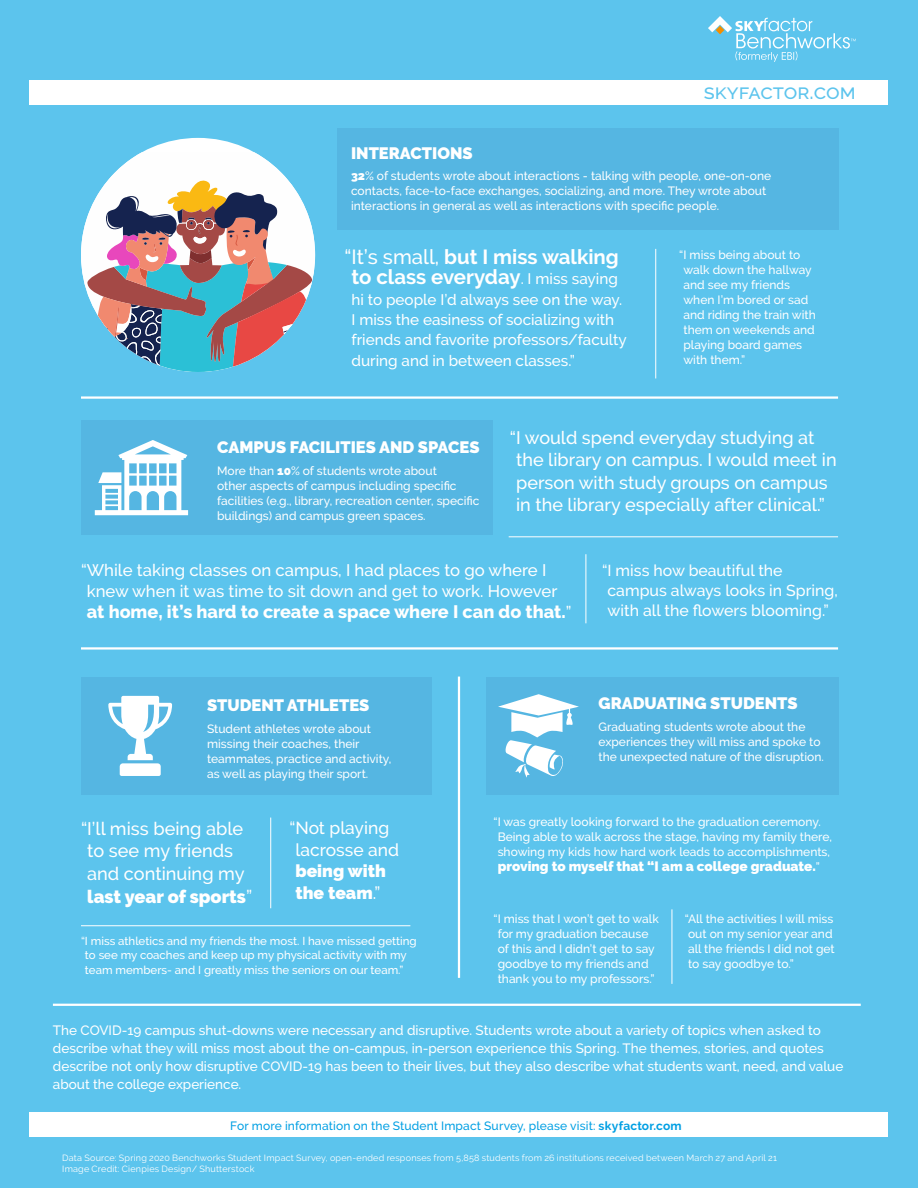
<style>
.page{position:relative;width:918px;height:1188px;background:#5cc4ed}
.page>*{position:absolute;margin:0;border:0;box-sizing:border-box;transform-origin:0 0}
.t1{font:500 21px "Raleway";color:#5cc4ed}
.t2{font:700 20.4px/20.4px "Raleway";color:#fff;text-align:center}
.t3{font:500 18.15px/22.6px "Raleway";color:#fff}
.t4{font:500 18px/22.5px "Raleway";color:#fff}
.t5{font:800 18px "Raleway";color:#fff}
.t6{font:500 17.4px/21.8px "Raleway";color:#fff;text-align:center}
.t7{font:900 17.4px/21.8px "Raleway";color:#fff}
.t8{font:500 16.65px/20.9px "Raleway";color:#fff}
.t9{font:900 16.5px "Raleway";color:#fff}
.t10{font:500 15.9px/19.8px "Raleway";color:#fff}
.t11{font:500 15.3px/20.4px "Raleway";color:#fff}
.t12{font:500 13.5px/18px "Raleway";color:#fff}
.t13{font:900 13.5px "Raleway";color:#fff}
.t14{font:500 12px/15px "Raleway";color:#fff}
.t15{font:500 12px "Raleway";letter-spacing:.015em;color:#009fe3}
.t16{font:500 11.4px/14.4px "Raleway";color:#fff}
.t17{font:9px/10.8px "Raleway";letter-spacing:.025em;color:#fff}
.s1{font-weight:800}
.s2{font-weight:500}
.s3{font-weight:500;font-size:15.3px}
.s4{font-weight:900}
.s5{font-weight:500;font-size:16.65px}
.s6{font-weight:500;font-size:12px}
.s7{font-weight:700}
</style>
<div class="page">
<div style="left:30px;top:80px;width:858px;height:25px;background:#fff"></div>
<svg style="left:708px;top:16px;width:148px;height:46px"></svg>
<div style="left:30px;top:1112px;width:858px;height:25px;background:#fff"></div>
<div style="left:81px;top:420px;width:411px;height:115px;background:#55b6e2"></div>
<div style="left:81px;top:677px;width:351px;height:118px;background:#55b6e2"></div>
<div style="left:486px;top:677px;width:352px;height:118px;background:#55b6e2"></div>
<div style="left:337px;top:128px;width:501px;height:101px;background:#55b6e2"></div>
<hr style="left:655px;top:249px;width:1px;height:129px;background:#fff">
<hr style="left:586px;top:554px;width:1px;height:69px;background:#fff">
<hr style="left:270px;top:818px;width:1px;height:90px;background:#fff">
<hr style="left:672px;top:909px;width:1px;height:75px;background:#fff">
<hr style="left:509px;top:537px;width:329px;height:1px;background:#fff">
<hr style="left:81px;top:925px;width:329px;height:1px;background:#fff">
<svg style="left:81px;top:152px;width:234px;height:140px;fill:#fefefe"></svg>
<svg style="left:87px;top:178px;width:225px;height:194px;background:#9d9ea6"></svg>
<hr style="left:81px;top:396px;width:757px;height:3px;background:#fff">
<hr style="left:81px;top:647px;width:757px;height:3px;background:#fff">
<hr style="left:53px;top:1004px;width:808px;height:2px;background:#fff">
<svg style="left:95px;top:440px;width:93px;height:75px"></svg>
<svg style="left:498px;top:694px;width:81px;height:84px"></svg>
<hr style="left:458px;top:677px;width:2px;height:301px;background:#fff">
<svg style="left:108px;top:696px;width:64px;height:80px"></svg>
<h1 class="t1" style="left:704px;top:79px;width:153px">skyfactor.com</h1>
<h3 class="t9" style="left:351px;top:143px;width:123px">INTERACTIONS</h3>
<p class="t14" style="left:351px;top:169px;width:422px"><span class="s1">32</span>% of students wrote about interactions - talking with people, one-on-one contacts, face-to-face exchanges, socializing, and more. They wrote about interactions in general as well as interactions with specific people.</p>
<h2 class="t2" style="left:345px;top:246px;width:276px"><span class="s2">“It’s small,</span> but I miss walking to class everyday<span class="s3">. I miss saying</span></h2>
<p class="t11" style="left:352px;top:289px;width:277px">hi to people I’d always see on the way.<br>I miss the easiness of socializing with friends and favorite professors/faculty during and in between classes.”</p>
<p class="t14" style="left:683px;top:247px;width:134px;text-indent:-4px">“I miss being about to walk down the hallway and see my friends when I’m bored or sad and riding the train with them on weekends and playing board games with them.”</p>
<h3 class="t9" style="left:217px;top:438px;width:264px">CAMPUS FACILITIES AND SPACES</h3>
<p class="t14" style="left:217px;top:463px;width:264px">More than <span class="s4">10</span>% of students wrote about<br>other aspects of campus including specific facilities (e.g., library, recreation center, specific buildings) and campus green spaces.</p>
<h3 class="t4" style="left:516px;top:426px;width:322px;text-indent:-6px">“I would spend everyday studying at the library on campus. I would meet in person with study groups on campus in the library especially after clinical.”</h3>
<h3 class="t8" style="left:87px;top:559px;width:472px;text-indent:-6px">“While taking classes on campus, I had places to go where I knew when it was time to sit down and get to work. However</h3>
<h3 class="t5" style="left:87px;top:601px;width:486px">at home, it’s hard to create a space where I can do that.<span class="s5">”</span></h3>
<h3 class="t10" style="left:608px;top:561px;width:232px;text-indent:-5px">“I miss how beautiful the campus always looks in Spring, with all the flowers blooming.”</h3>
<h3 class="t9" style="left:207px;top:696px;width:164px">STUDENT ATHLETES</h3>
<p class="t14" style="left:207px;top:721px;width:186px">Student athletes wrote about missing their coaches, their teammates, practice and activity, as well as playing their sport.</p>
<h3 class="t9" style="left:598px;top:694px;width:201px">GRADUATING STUDENTS</h3>
<p class="t14" style="left:598px;top:719px;width:227px">Graduating students wrote about the experiences they will miss and spoke to the unexpected nature of the disruption.</p>
<h3 class="t3" style="left:87px;top:817px;width:166px;text-indent:-6px">“I’ll miss being able to see my friends and continuing my <span class="s4">last year of sports</span>”</h3>
<h3 class="t6" style="left:289px;top:817px;width:111px">“Not playing lacrosse and</h3>
<h3 class="t7" style="left:295px;top:860px;width:92px">being with the team<span class="s2">.”</span></h3>
<p class="t16" style="left:85px;top:934px;width:333px;text-indent:-4px">“I miss athletics and my friends the most. I have missed getting to see my coaches and keep up my physical activity with my team members- and I greatly miss the seniors on our team.”</p>
<p class="t14" style="left:498px;top:814px;width:336px;text-indent:-4px">“I was greatly looking forward to the graduation ceremony.<br>Being able to walk across the stage, having my family there, showing my kids how hard work leads to accomplishments,</p>
<p class="t13" style="left:498px;top:858px;width:324px">proving to myself that “I am a college graduate.<span class="s6">”</span></p>
<p class="t14" style="left:494px;top:911px;width:167px;text-align:center">“I miss that I won’t get to walk for my graduation because of this and I didn’t get to say goodbye to my friends and thank you to my professors.”</p>
<p class="t14" style="left:685px;top:911px;width:152px">“All the activities I will miss out on my senior year and all the friends I did not get to say goodbye to.”</p>
<p class="t12" style="left:53px;top:1021px;width:792px">The COVID-19 campus shut-downs were necessary and disruptive. Students wrote about a variety of topics when asked to describe what they will miss most about the on-campus, in-person experience this Spring. The themes, stories, and quotes describe not only how disruptive COVID-19 has been to their lives, but they also describe what students want, need, and value about the college experience.</p>
<p class="t15" style="left:230px;top:1119px;width:453px">For more information on the Student Impact Survey, please visit: <span class="s7">skyfactor.com</span></p>
<p class="t17" style="left:62px;top:1152px;width:716px">Data Source: Spring 2020 Benchworks Student Impact Survey, open-ended responses from 5,858 students from 26 institutions received between March 27 and April 21<br>Image Credit: Cienpies Design/ Shutterstock</p>
</div>
